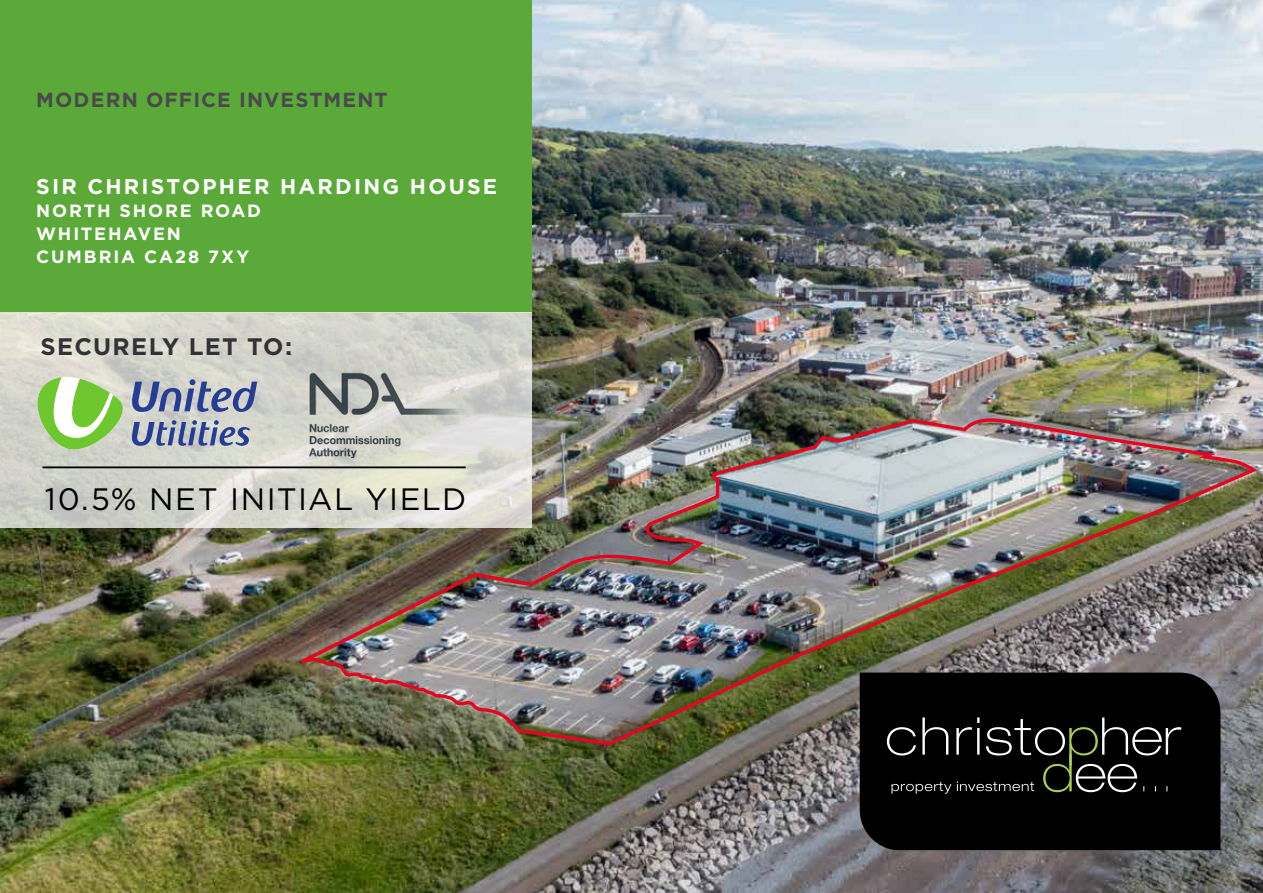
<style>
.page{position:relative;width:1263px;height:893px;background:#fff}
.page>*{position:absolute;margin:0;border:0;box-sizing:border-box;transform-origin:0 0}
.t1{font:30.9px "Gotham";letter-spacing:.045em;color:#000}
.t2{font:700 23.85px "Gotham";letter-spacing:.05em;color:#333336}
.t3{font:700 21.3px "Gotham";letter-spacing:.105em;color:#fff}
.t4{font:700 20.4px "Gotham";letter-spacing:.055em;color:#4a4a4d}
.t5{font:700 17.7px/23.1px "Gotham";letter-spacing:.105em;color:#fff}
</style>
<div class="page">
<img style="left:0;top:0;width:1263px;height:893px">
<div style="left:0;top:0;width:531px;height:313px;background:#5ba939"></div>
<svg style="left:0;top:313px;width:531px;height:215px;background:#d4d4cc"></svg>
<div style="left:860px;top:747px;width:360px;height:103px;background:#000"></div>
<svg style="left:887px;top:747px;width:294px;height:47px;background:#1a1b18"></svg>
<hr style="left:43px;top:466px;width:423px;height:2px;background:#000">
<svg style="left:288px;top:355px;width:209px;height:117px;background:#cfd0ca"></svg>
<img style="left:309px;top:372px;width:164px;height:43px">
<svg style="left:20px;top:376px;width:237px;height:74px;background:#a9bdab"></svg>
<img style="left:299px;top:415px;width:960px;height:332px">
<p class="t4" style="left:36px;top:86px;width:353px">MODERN OFFICE INVESTMENT</p>
<p class="t3" style="left:36px;top:172px;width:462px">SIR CHRISTOPHER HARDING HOUSE</p>
<p class="t5" style="left:36px;top:199px;width:226px">NORTH SHORE ROAD<br>WHITEHAVEN<br>CUMBRIA CA28 7XY</p>
<h2 class="t2" style="left:41px;top:331px;width:253px">SECURELY LET TO:</h2>
<h1 class="t1" style="left:45px;top:479px;width:423px">10.5% NET INITIAL YIELD</h1>
</div>
